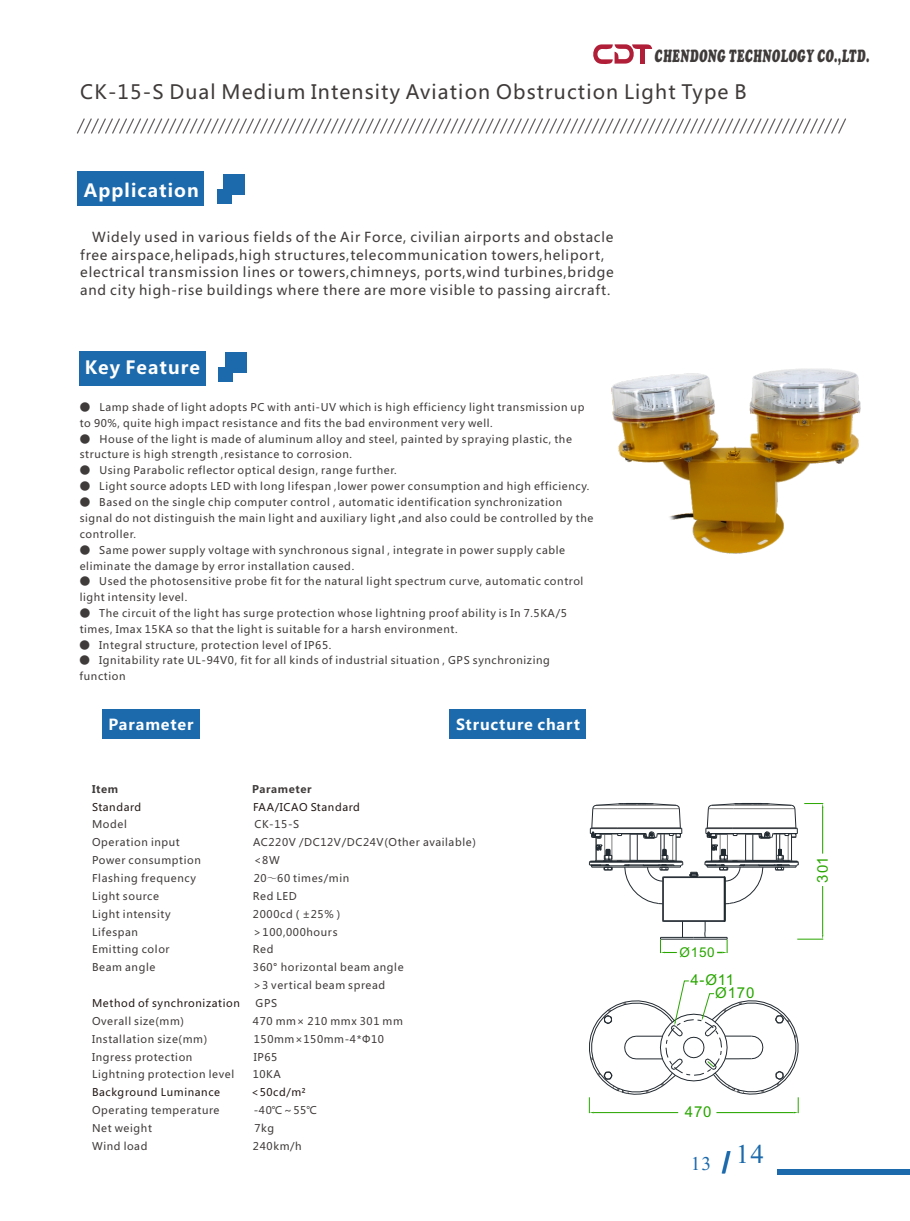
<style>
.page{position:relative;width:910px;height:1221px;background:#fff}
.page>*{position:absolute;margin:0;border:0;box-sizing:border-box;transform-origin:0 0}
.t1{font:700 30px "Arial";color:#1c6aac}
.t2{font:19.5px "Microsoft Ya Hei";letter-spacing:.06em;color:#3f3b3a}
.t3{font:700 18px "Microsoft Ya Hei";letter-spacing:.06em;color:#fff}
.t4{font:italic 700 17.55px "Cooper Black Std";letter-spacing:.06em;color:#3f3b3a;scale:.61 1}
.t5{font:700 15px "Microsoft Ya Hei";letter-spacing:.06em;color:#fff}
.t6{font:15px "Arial";letter-spacing:.055em;color:#29a600}
.t7{font:13.5px/17.9px "Microsoft Ya Hei";letter-spacing:.06em;color:#3f3b3a}
.t8{font:13.5px "Arial";color:#29a600}
.t9{font:10.5px/15.9px "Microsoft Ya Hei";letter-spacing:.06em;color:#3f3b3a}
.t10{font:10.5px "Microsoft Ya Hei";letter-spacing:.06em;color:#231916}
.t11{font:700 10.5px "Microsoft Ya Hei";letter-spacing:.06em;color:#3f3b3a}
.s1{font-family:"Adobe Gothic Std";font-weight:700}
.s2{font-family:"Adobe Fangsong Std"}
.s3{font-size:14.7px}
</style>
<div class="page">
<div style="left:777px;top:1169px;width:133px;height:5px;background:#1c6aac"></div>
<svg style="left:593px;top:44px;width:59px;height:20px"></svg>
<svg style="left:77px;top:118px;width:769px;height:16px"></svg>
<div style="left:78px;top:171px;width:126px;height:35px;background:#1c6aac"></div>
<div style="left:224px;top:174px;width:21px;height:21px;background:#1c6aac"></div>
<div style="left:217px;top:189px;width:14px;height:15px;background:#1c6aac"></div>
<div style="left:79px;top:351px;width:126px;height:35px;background:#1c6aac"></div>
<div style="left:225px;top:351px;width:21px;height:21px;background:#1c6aac"></div>
<div style="left:218px;top:367px;width:15px;height:14px;background:#1c6aac"></div>
<div style="left:102px;top:709px;width:98px;height:30px;background:#1c6aac"></div>
<div style="left:450px;top:709px;width:136px;height:30px;background:#1c6aac"></div>
<img style="left:611px;top:368px;width:250px;height:186px">
<hr style="left:660px;top:938px;width:34px;height:1px;background:#212930">
<hr style="left:660px;top:937px;width:34px;height:1px;background:#212930">
<hr style="left:662px;top:877px;width:1px;height:43px;background:#212930">
<hr style="left:663px;top:876px;width:61px;height:1px;background:#212930">
<hr style="left:663px;top:921px;width:61px;height:1px;background:#212930">
<hr style="left:663px;top:877px;width:61px;height:1px;background:#212930">
<hr style="left:663px;top:877px;width:1px;height:43px;background:#212930">
<hr style="left:663px;top:920px;width:61px;height:1px;background:#212930">
<svg style="left:589px;top:803px;width:94px;height:101px"></svg>
<svg style="left:660px;top:920px;width:23px;height:33px"></svg>
<svg style="left:589px;top:980px;width:210px;height:133px"></svg>
<svg style="left:689px;top:803px;width:134px;height:150px"></svg>
<h3 class="t4" style="left:655px;top:50px;width:353px">CHENDONG TECHNOLOGY CO.,LTD.</h3>
<h2 class="t2" style="left:80px;top:83px;width:668px">CK-15-S Dual Medium Intensity Aviation Obstruction Light Type B</h2>
<h3 class="t3" style="left:84px;top:182px;width:116px">Application</h3>
<p class="t7" style="left:80px;top:229px;width:535px;text-indent:12px">Widely used in various fields of the Air Force, civilian airports and obstacle free airspace,helipads,high structures,telecommunication towers,heliport, electrical transmission lines or towers,chimneys, ports,wind turbines,bridge and city high-rise buildings where there are more visible to passing aircraft.</p>
<h3 class="t3" style="left:85px;top:359px;width:117px">Key Feature</h3>
<p class="t9" style="left:80px;top:400px;width:506px"><span class="s1">●</span> Lamp shade of light adopts PC with anti-UV which is high efficiency light transmission up to 90%, quite high impact resistance and fits the bad environment very well.</p>
<p class="t9" style="left:80px;top:431px;width:494px"><span class="s1">●</span> House of the light is made of aluminum alloy and steel, painted by spraying plastic, the structure is high strength ,resistance to corrosion.</p>
<p class="t9" style="left:80px;top:463px;width:318px"><span class="s1">●</span> Using Parabolic reflector optical design, range further.</p>
<p class="t9" style="left:80px;top:479px;width:511px"><span class="s1">●</span> Light source adopts LED with long lifespan ,lower power consumption and high efficiency.</p>
<p class="t9" style="left:80px;top:495px;width:515px"><span class="s1">●</span> Based on the single chip computer control , automatic identification synchronization signal do not distinguish the main light and auxiliary light <span class="s1">,</span>and also could be controlled by the controller.</p>
<p class="t9" style="left:80px;top:542px;width:487px"><span class="s1">●</span> Same power supply voltage with synchronous signal , integrate in power supply cable eliminate the damage by error installation caused.</p>
<p class="t9" style="left:80px;top:574px;width:505px"><span class="s1">●</span> Used the photosensitive probe fit for the natural light spectrum curve, automatic control light intensity level.</p>
<p class="t9" style="left:80px;top:606px;width:489px"><span class="s1">●</span> The circuit of the light has surge protection whose lightning proof ability is In 7.5KA/5 times, Imax 15KA so that the light is suitable for a harsh environment.</p>
<p class="t9" style="left:80px;top:637px;width:253px"><span class="s1">●</span> Integral structure, protection level of IP65.</p>
<p class="t9" style="left:80px;top:653px;width:472px"><span class="s1">●</span> Ignitability rate UL-94V0, fit for all kinds of industrial situation , GPS synchronizing function</p>
<h3 class="t5" style="left:109px;top:718px;width:86px">Parameter</h3>
<h3 class="t5" style="left:456px;top:718px;width:125px">Structure chart</h3>
<p class="t11" style="left:92px;top:784px;width:28px">Item</p>
<p class="t11" style="left:252px;top:784px;width:61px">Parameter</p>
<p class="t9" style="left:92px;top:817px;width:36px">Model</p>
<p class="t9" style="left:254px;top:817px;width:46px">CK-15-S</p>
<p class="t9" style="left:92px;top:835px;width:89px">Operation input</p>
<p class="t9" style="left:253px;top:835px;width:224px">AC220V /DC12V/DC24V(Other available)</p>
<p class="t9" style="left:92px;top:853px;width:110px">Power consumption</p>
<p class="t9" style="left:254px;top:853px;width:27px">&lt;8W</p>
<p class="t9" style="left:92px;top:871px;width:105px">Flashing frequency</p>
<p class="t9" style="left:254px;top:871px;width:97px">20<span class="s2">～</span>60 times/min</p>
<p class="t9" style="left:92px;top:906px;width:80px">Light intensity</p>
<p class="t9" style="left:253px;top:906px;width:89px">2000cd ( ±25% )</p>
<p class="t9" style="left:92px;top:924px;width:47px">Lifespan</p>
<p class="t9" style="left:252px;top:924px;width:87px">＞100,000hours</p>
<p class="t9" style="left:92px;top:942px;width:79px">Emitting color</p>
<p class="t9" style="left:253px;top:942px;width:22px">Red</p>
<p class="t9" style="left:92px;top:960px;width:65px">Beam angle</p>
<p class="t9" style="left:253px;top:959px;width:152px;line-height:17.9px">360° horizontal beam angle &gt;3 vertical beam spread<br>GPS</p>
<p class="t9" style="left:92px;top:1013px;width:94px">Overall size(mm)</p>
<p class="t9" style="left:253px;top:1013px;width:151px">470 mm× 210 mmx 301 mm</p>
<p class="t9" style="left:92px;top:1031px;width:117px">Installation size(mm)</p>
<p class="t9" style="left:254px;top:1031px;width:132px">150mm×150mm-4*Ф10</p>
<p class="t9" style="left:92px;top:1049px;width:102px">Ingress protection</p>
<p class="t9" style="left:254px;top:1049px;width:25px">IP65</p>
<p class="t9" style="left:92px;top:1067px;width:144px">Lightning protection level</p>
<p class="t9" style="left:253px;top:1067px;width:30px">10KA</p>
<p class="t9" style="left:92px;top:1103px;width:129px">Operating temperature</p>
<p class="t9" style="left:254px;top:1103px;width:65px">-40℃～55℃</p>
<p class="t9" style="left:92px;top:1120px;width:61px">Net weight</p>
<p class="t9" style="left:254px;top:1120px;width:21px">7kg</p>
<p class="t9" style="left:92px;top:1138px;width:57px">Wind load</p>
<p class="t9" style="left:253px;top:1138px;width:50px">240km/h</p>
<p class="t10" style="left:92px;top:802px;width:51px">Standard</p>
<p class="t10" style="left:253px;top:802px;width:108px">FAA/ICAO Standard</p>
<p class="t9" style="left:92px;top:889px;width:69px">Light source</p>
<p class="t9" style="left:253px;top:889px;width:45px">Red LED</p>
<p class="t10" style="left:92px;top:998px;width:149px">Method of synchronization</p>
<p class="t10" style="left:92px;top:1087px;width:130px">Background Luminance</p>
<p class="t10" style="left:251px;top:1087px;width:56px">&lt;50cd/m²</p>
<p class="t8" style="left:679px;top:947px;width:37px">Ø150</p>
<h3 class="t6" style="left:690px;top:974px;width:45px">4-Ø11</h3>
<h3 class="t6" style="left:715px;top:987px;width:41px">Ø170</h3>
<h3 class="t6" style="left:685px;top:1105px;width:28px">470</h3>
<h1 class="t1" style="left:722px;top:1150px;width:10px">/</h1>
<h3 class="t6" style="left:817px;top:882px;width:27px;rotate:-90deg">3<span class="s3">0</span>1</h3>
</div>
